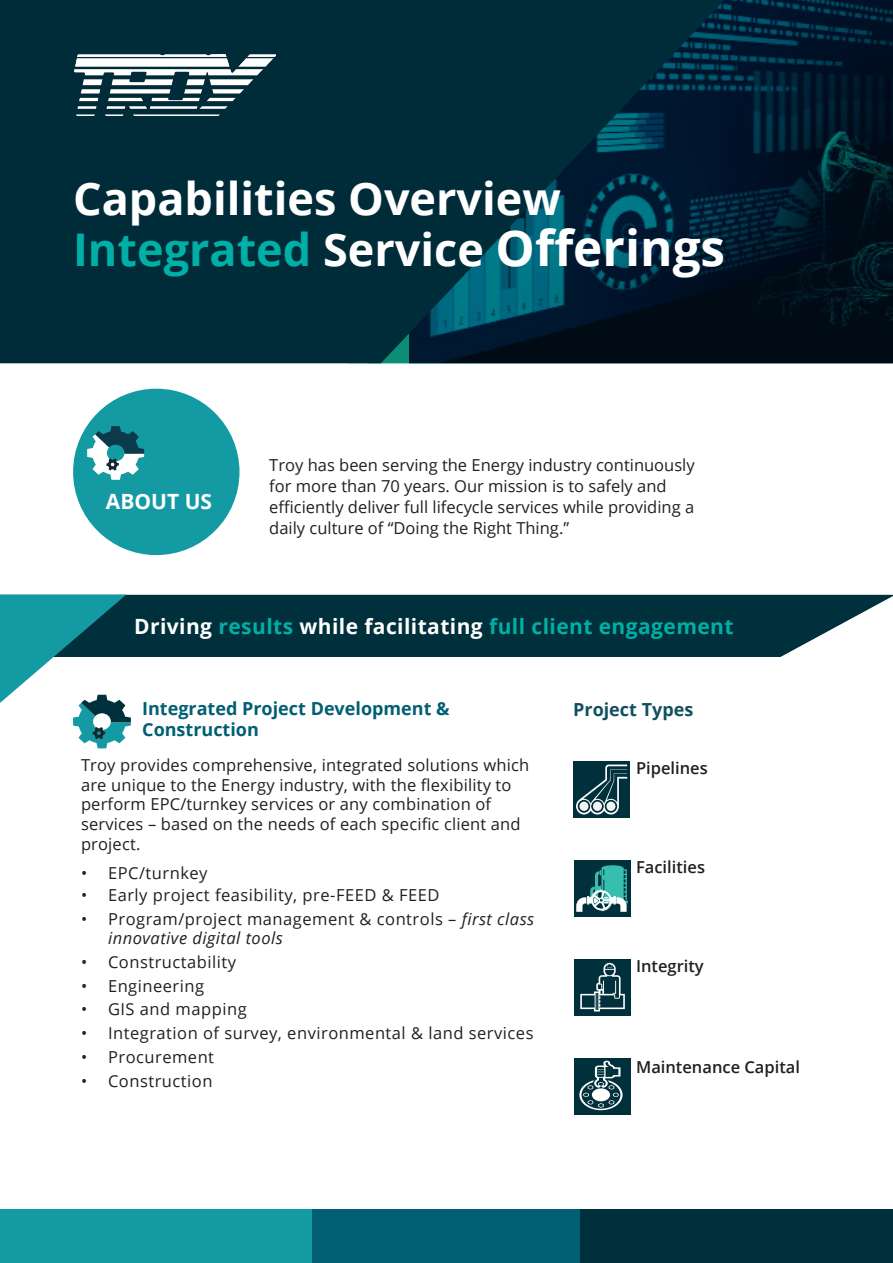
<style>
.page{position:relative;width:893px;height:1263px;background:#fff}
.page>*{position:absolute;margin:0;border:0;box-sizing:border-box;transform-origin:0 0}
.Heading_1___36pt{font:700 45px "Open Sans";color:#00afa5}
.Heading_1___36pt-2{font:700 45px "Open Sans";color:#fff}
.Heading_2___20pt{font:700 21px "Open Sans";letter-spacing:.02em;color:#00afa5}
.Heading_1___36pt-3{font:700 21px "Open Sans";color:#fff}
.Heading_1___36pt-4{font:700 18px/21.6px "Open Sans";color:#005f73}
.Heading_4___12pt{font:700 18px "Open Sans";color:#105160}
.Body___9pt{font:16.5px/19.6px "Open Sans";letter-spacing:.01em;color:#231f20}
.Body___9pt-2{font:16.5px/19.5px "Open Sans";letter-spacing:.03em;color:#231f20}
.Body___9pt-3{font:600 16.5px "Open Sans";color:#231f20}
.s1{color:#fff}
.s2{font-size:49.5px;color:#fff}
.s3{font-style:italic}
</style>
<div class="page">
<img style="left:724px;top:0;width:169px;height:363px">
<svg style="left:0;top:0;width:724px;height:363px;background:#002b3b"></svg>
<img style="left:74px;top:54px;width:201px;height:61px">
<svg style="left:131px;top:595px;width:762px;height:62px;background:#123f4a"></svg>
<div style="left:573px;top:761px;width:56px;height:57px;background:#00303c"></div>
<svg style="left:576px;top:764px;width:51px;height:50px"></svg>
<div style="left:579px;top:802px;width:9px;height:9px;background:#f2f2f5;border-radius:50%"></div>
<div style="left:593px;top:802px;width:9px;height:9px;background:#f2f2f5;border-radius:50%"></div>
<div style="left:606px;top:802px;width:9px;height:9px;background:#f2f2f5;border-radius:50%"></div>
<div style="left:574px;top:860px;width:57px;height:57px;background:#00303c"></div>
<hr style="left:600px;top:901px;width:28px;height:2px;background:#37beae">
<svg style="left:576px;top:865px;width:51px;height:47px"></svg>
<div style="left:574px;top:960px;width:57px;height:56px;background:#00303c"></div>
<svg style="left:580px;top:963px;width:45px;height:48px"></svg>
<div style="left:574px;top:1058px;width:57px;height:57px;background:#00303c"></div>
<svg style="left:579px;top:1061px;width:43px;height:49px"></svg>
<svg style="left:0;top:595px;width:131px;height:153px"></svg>
<div style="left:73px;top:389px;width:166px;height:166px;background:#149aa2;border-radius:50%"></div>
<svg style="left:87px;top:426px;width:57px;height:54px"></svg>
<div style="left:0;top:1209px;width:312px;height:53px;background:#149aa2"></div>
<div style="left:312px;top:1209px;width:269px;height:53px;background:#005f73"></div>
<div style="left:581px;top:1209px;width:312px;height:53px;background:#00303c"></div>
<p class="Heading_1___36pt-2" style="left:73px;top:166px;width:489px">Capabilities Overview</p>
<p class="Heading_1___36pt" style="left:73px;top:217px;width:654px">Integrated <span class="s1">Service</span> <span class="s2">Offerings</span></p>
<p class="Heading_1___36pt-3" style="left:106px;top:486px;width:108px">ABOUT US</p>
<p class="Body___9pt" style="left:269px;top:454px;width:427px;line-height:21px">Troy has been serving the Energy industry continuously for more than 70 years. Our mission is to safely and efficiently deliver full lifecycle services while providing a daily culture of “Doing the Right Thing.”</p>
<p class="Heading_2___20pt" style="left:134px;top:611px;width:601px"><span class="s1">Driving</span> results <span class="s1">while facilitating</span> full client engagement</p>
<p class="Heading_1___36pt-4" style="left:142px;top:697px;width:309px">Integrated Project Development &amp;<br>Construction</p>
<p class="Body___9pt" style="left:81px;top:755px;width:450px">Troy provides comprehensive, integrated solutions which are unique to the Energy industry, with the flexibility to perform EPC/turnkey services or any combination of services – based on the needs of each specific client and project.</p>
<p class="Body___9pt-2" style="left:81px;top:863px;width:128px">• EPC/turnkey</p>
<p class="Body___9pt-2" style="left:81px;top:884px;width:360px">• Early project feasibility, pre-FEED &amp; FEED</p>
<p class="Body___9pt-2" style="left:108px;top:908px;width:428px;text-indent:-27px">• Program/project management &amp; controls – <span class="s3">first class innovative digital tools</span></p>
<p class="Body___9pt-2" style="left:81px;top:951px;width:157px">• Constructability</p>
<p class="Body___9pt-2" style="left:81px;top:975px;width:125px">• Engineering</p>
<p class="Body___9pt-2" style="left:81px;top:999px;width:167px">• GIS and mapping</p>
<p class="Body___9pt-2" style="left:81px;top:1023px;width:454px">• Integration of survey, environmental &amp; land services</p>
<p class="Body___9pt-2" style="left:81px;top:1046px;width:135px">• Procurement</p>
<p class="Body___9pt-2" style="left:81px;top:1070px;width:133px">• Construction</p>
<p class="Heading_4___12pt" style="left:573px;top:696px;width:122px">Project Types</p>
<p class="Body___9pt-3" style="left:636px;top:757px;width:73px">Pipelines</p>
<p class="Body___9pt-3" style="left:636px;top:856px;width:70px">Facilities</p>
<p class="Body___9pt-3" style="left:636px;top:955px;width:69px">Integrity</p>
<p class="Body___9pt-3" style="left:636px;top:1055px;width:165px">Maintenance Capital</p>
</div>
